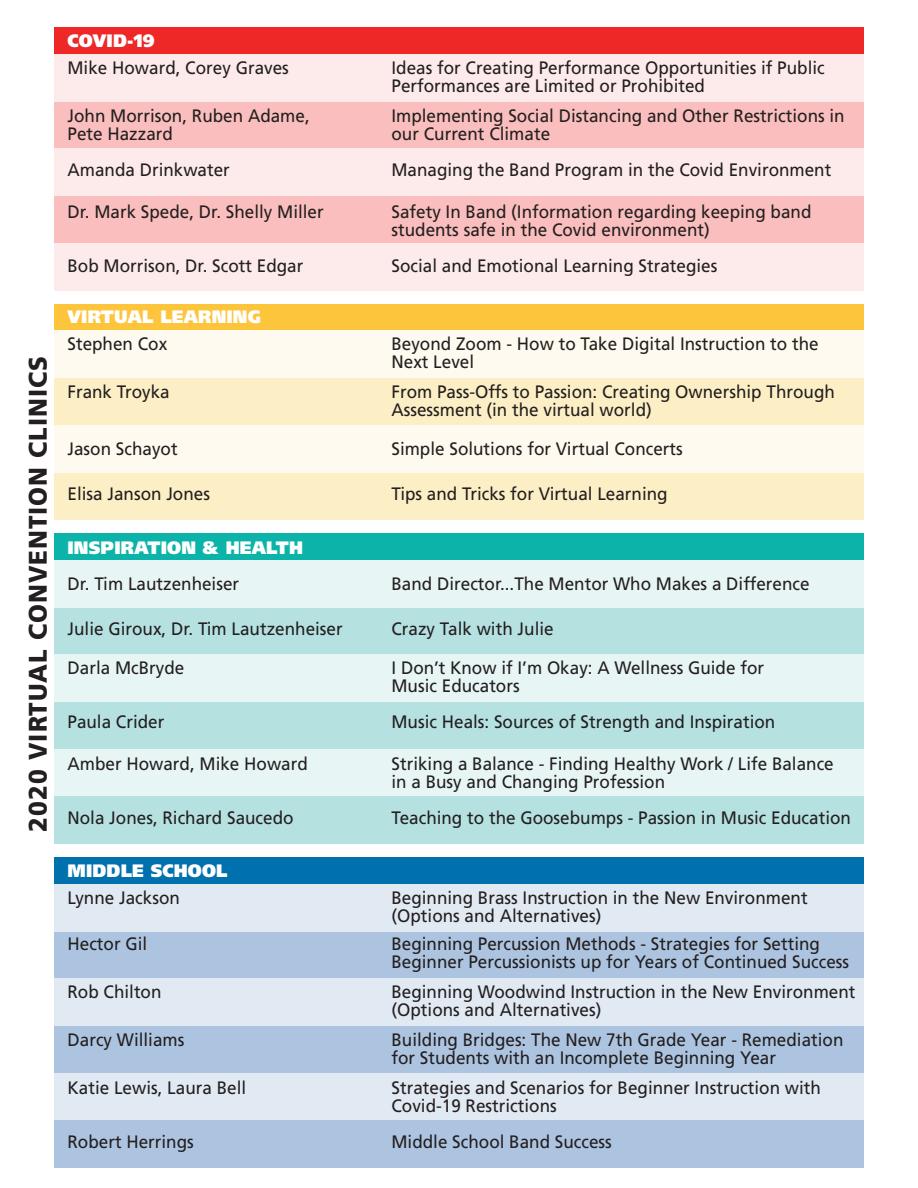
<style>
.page{position:relative;width:918px;height:1188px;background:#fff}
.page>*{position:absolute;margin:0;border:0;box-sizing:border-box;transform-origin:0 0}
.t1{font:900 25.5px "Frutiger";letter-spacing:.04em;color:#231f20;scale:.95 1}
.t2{font:18px/18px "Frutiger";color:#231f20;scale:.95 1}
.t3{font:900 18px "Frutiger";letter-spacing:.01em;color:#fff;scale:.95 1}
</style>
<div class="page">
<div style="left:54px;top:101px;width:810px;height:47px;background:#f9bebd"></div>
<div style="left:54px;top:27px;width:810px;height:32px;background:#ed2826"></div>
<div style="left:54px;top:54px;width:810px;height:47px;background:#fdebeb"></div>
<div style="left:54px;top:196px;width:810px;height:47px;background:#f9bebd"></div>
<div style="left:54px;top:148px;width:810px;height:48px;background:#fdebeb"></div>
<div style="left:54px;top:243px;width:810px;height:47px;background:#fdebeb"></div>
<div style="left:54px;top:378px;width:810px;height:47px;background:#fdefc5"></div>
<div style="left:54px;top:304px;width:810px;height:32px;background:#fdc53b"></div>
<div style="left:54px;top:331px;width:810px;height:47px;background:#fefaef"></div>
<div style="left:54px;top:472px;width:810px;height:48px;background:#fdefc5"></div>
<div style="left:54px;top:425px;width:810px;height:47px;background:#fefaef"></div>
<div style="left:54px;top:608px;width:810px;height:47px;background:#b6e1e1"></div>
<div style="left:54px;top:533px;width:810px;height:32px;background:#0cb3a8"></div>
<div style="left:54px;top:560px;width:810px;height:48px;background:#e8f5f5"></div>
<div style="left:54px;top:702px;width:810px;height:47px;background:#b6e1e1"></div>
<div style="left:54px;top:655px;width:810px;height:47px;background:#e8f5f5"></div>
<div style="left:54px;top:749px;width:810px;height:47px;background:#e8f5f5"></div>
<div style="left:54px;top:796px;width:810px;height:48px;background:#b6e1e1"></div>
<div style="left:54px;top:932px;width:810px;height:47px;background:#adc4e0"></div>
<div style="left:54px;top:857px;width:810px;height:32px;background:#0071ad"></div>
<div style="left:54px;top:884px;width:810px;height:48px;background:#e1e9f3"></div>
<div style="left:54px;top:1026px;width:810px;height:47px;background:#adc4e0"></div>
<div style="left:54px;top:979px;width:810px;height:47px;background:#e1e9f3"></div>
<div style="left:54px;top:1073px;width:810px;height:47px;background:#e1e9f3"></div>
<div style="left:54px;top:1120px;width:810px;height:48px;background:#adc4e0"></div>
<h1 class="t1" style="left:23px;top:832px;width:502px;rotate:-90deg">2020 VIRTUAL CONVENTION CLINICS</h1>
<p class="t3" style="left:68px;top:30px;width:93px">COVID-19</p>
<p class="t2" style="left:68px;top:59px;width:235px">Mike Howard, Corey Graves</p>
<p class="t2" style="left:391px;top:59px;width:458px">Ideas for Creating Performance Opportunities if Public<br>Performances are Limited or Prohibited</p>
<p class="t2" style="left:68px;top:107px;width:257px">John Morrison, Ruben Adame,</p>
<p class="t2" style="left:391px;top:107px;width:479px">Implementing Social Distancing and Other Restrictions in</p>
<p class="t2" style="left:68px;top:125px;width:113px">Pete Hazzard</p>
<p class="t2" style="left:391px;top:125px;width:169px">our Current Climate</p>
<p class="t2" style="left:68px;top:161px;width:173px">Amanda Drinkwater</p>
<p class="t2" style="left:391px;top:161px;width:465px">Managing the Band Program in the Covid Environment</p>
<p class="t2" style="left:68px;top:203px;width:271px">Dr. Mark Spede, Dr. Shelly Miller</p>
<p class="t2" style="left:391px;top:203px;width:444px">Safety In Band (Information regarding keeping band students safe in the Covid environment)</p>
<p class="t2" style="left:68px;top:257px;width:250px">Bob Morrison, Dr. Scott Edgar</p>
<p class="t2" style="left:391px;top:257px;width:345px">Social and Emotional Learning Strategies</p>
<p class="t3" style="left:68px;top:306px;width:205px">VIRTUAL LEARNING</p>
<p class="t2" style="left:68px;top:335px;width:107px">Stephen Cox</p>
<p class="t2" style="left:391px;top:335px;width:451px">Beyond Zoom - How to Take Digital Instruction to the<br>Next Level</p>
<p class="t2" style="left:68px;top:383px;width:109px">Frank Troyka</p>
<p class="t2" style="left:391px;top:383px;width:468px">From Pass-Offs to Passion: Creating Ownership Through<br>Assessment (in the virtual world)</p>
<p class="t2" style="left:68px;top:440px;width:118px">Jason Schayot</p>
<p class="t2" style="left:391px;top:440px;width:308px">Simple Solutions for Virtual Concerts</p>
<p class="t2" style="left:68px;top:485px;width:152px">Elisa Janson Jones</p>
<p class="t2" style="left:391px;top:485px;width:292px">Tips and Tricks for Virtual Learning</p>
<p class="t3" style="left:68px;top:537px;width:249px">INSPIRATION &amp; HEALTH</p>
<p class="t2" style="left:68px;top:575px;width:182px">Dr. Tim Lautzenheiser</p>
<p class="t2" style="left:391px;top:575px;width:442px">Band Director...The Mentor Who Makes a Difference</p>
<p class="t2" style="left:68px;top:620px;width:291px">Julie Giroux, Dr. Tim Lautzenheiser</p>
<p class="t2" style="left:391px;top:620px;width:172px">Crazy Talk with Julie</p>
<p class="t2" style="left:68px;top:659px;width:125px">Darla McBryde</p>
<p class="t2" style="left:391px;top:659px;width:394px">I Don’t Know if I’m Okay: A Wellness Guide for<br>Music Educators</p>
<p class="t2" style="left:68px;top:713px;width:104px">Paula Crider</p>
<p class="t2" style="left:391px;top:713px;width:406px">Music Heals: Sources of Strength and Inspiration</p>
<p class="t2" style="left:68px;top:755px;width:255px">Amber Howard, Mike Howard</p>
<p class="t2" style="left:391px;top:755px;width:467px">Striking a Balance - Finding Healthy Work / Life Balance in a Busy and Changing Profession</p>
<p class="t2" style="left:68px;top:809px;width:240px">Nola Jones, Richard Saucedo</p>
<p class="t2" style="left:391px;top:809px;width:485px">Teaching to the Goosebumps - Passion in Music Education</p>
<p class="t3" style="left:68px;top:860px;width:170px">MIDDLE SCHOOL</p>
<p class="t2" style="left:68px;top:889px;width:120px">Lynne Jackson</p>
<p class="t2" style="left:391px;top:889px;width:440px">Beginning Brass Instruction in the New Environment (Options and Alternatives)</p>
<p class="t2" style="left:68px;top:935px;width:86px">Hector Gil</p>
<p class="t2" style="left:391px;top:935px;width:483px">Beginning Percussion Methods - Strategies for Setting<br>Beginner Percussionists up for Years of Continued Success</p>
<p class="t2" style="left:68px;top:983px;width:100px">Rob Chilton</p>
<p class="t2" style="left:391px;top:983px;width:490px">Beginning Woodwind Instruction in the New Environment (Options and Alternatives)</p>
<p class="t2" style="left:68px;top:1031px;width:125px">Darcy Williams</p>
<p class="t2" style="left:391px;top:1031px;width:477px">Building Bridges: The New 7th Grade Year - Remediation for Students with an Incomplete Beginning Year</p>
<p class="t2" style="left:68px;top:1079px;width:190px">Katie Lewis, Laura Bell</p>
<p class="t2" style="left:391px;top:1079px;width:454px">Strategies and Scenarios for Beginner Instruction with<br>Covid-19 Restrictions</p>
<p class="t2" style="left:68px;top:1133px;width:135px">Robert Herrings</p>
<p class="t2" style="left:391px;top:1133px;width:234px">Middle School Band Success</p>
</div>
